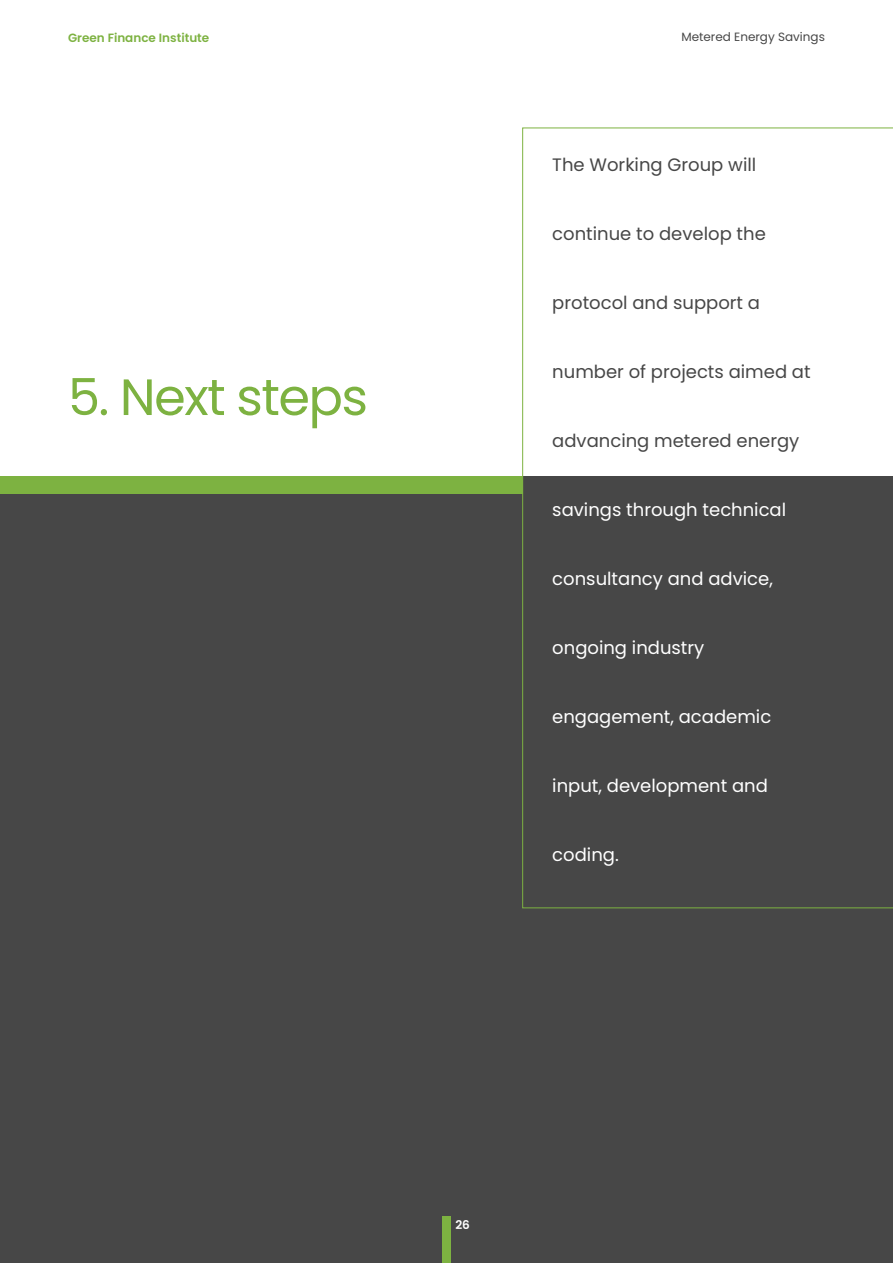
<style>
.page{position:relative;width:893px;height:1263px;background:#fff}
.page>*{position:absolute;margin:0;border:0;box-sizing:border-box;transform-origin:0 0}
.t1{font:51px "Poppins";letter-spacing:-.03em;color:#7db241}
.t2{font:18px "Poppins";color:#fff}
.t3{font:18px "Poppins";color:#474747}
.t4{font:600 12px "Poppins";color:#7db241}
.t5{font:12px "Poppins";color:#474747}
.t6{font:600 12px "Poppins";color:#fff}
</style>
<div class="page">
<div style="left:0;top:476px;width:893px;height:787px;background:#474747"></div>
<svg style="left:522px;top:128px;width:371px;height:780px"></svg>
<div style="left:0;top:476px;width:522px;height:17px;background:#7db241"></div>
<div style="left:442px;top:1216px;width:9px;height:47px;background:#7db241"></div>
<p class="t4" style="left:68px;top:31px;width:143px">Green Finance Institute</p>
<p class="t5" style="left:681px;top:30px;width:145px">Metered Energy Savings</p>
<p class="t3" style="left:552px;top:154px;width:205px">The Working Group will</p>
<p class="t3" style="left:552px;top:223px;width:215px">continue to develop the</p>
<h1 class="t1" style="left:68px;top:367px;width:301px">5. Next steps</h1>
<p class="t3" style="left:552px;top:292px;width:209px">protocol and support a</p>
<p class="t3" style="left:552px;top:361px;width:260px">number of projects aimed at</p>
<p class="t3" style="left:552px;top:430px;width:249px">advancing metered energy</p>
<p class="t2" style="left:552px;top:499px;width:235px">savings through technical</p>
<p class="t2" style="left:552px;top:568px;width:222px">consultancy and advice,</p>
<p class="t2" style="left:552px;top:637px;width:154px">ongoing industry</p>
<p class="t2" style="left:552px;top:706px;width:220px">engagement, academic</p>
<p class="t2" style="left:552px;top:775px;width:217px">input, development and</p>
<p class="t2" style="left:552px;top:844px;width:68px">coding.</p>
<p class="t6" style="left:455px;top:1218px;width:16px">26</p>
</div>
